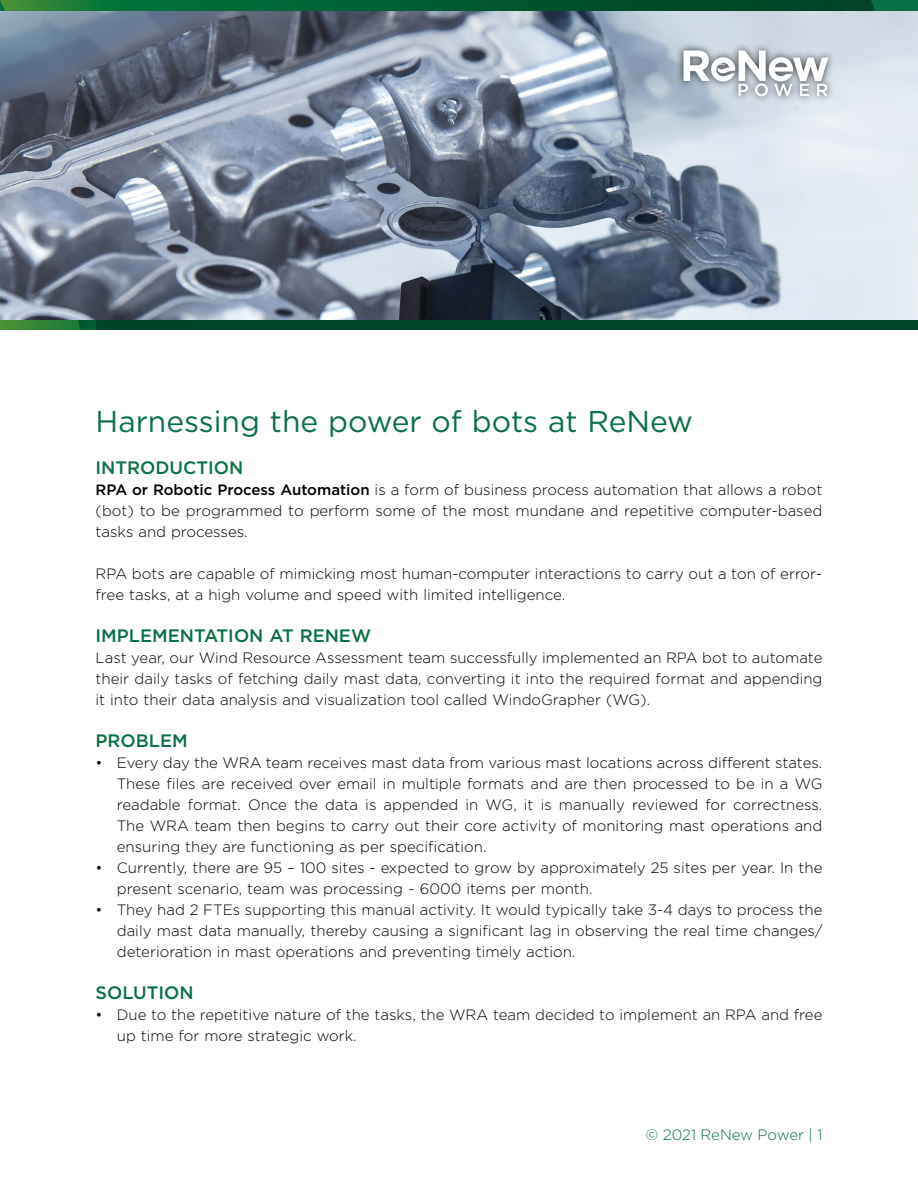
<style>
.page{position:relative;width:918px;height:1188px;background:#fff}
.page>*{position:absolute;margin:0;border:0;box-sizing:border-box;transform-origin:0 0}
.t1{font:30px "Gotham";color:#087047}
.t2{font:500 18px "Gotham";color:#087047}
.t3{font:300 15px/21px "Gotham";color:#000;text-align:justify}
.t4{font:300 15px "Gotham";letter-spacing:-.005em;color:#087047}
.s1{font-weight:500}
</style>
<div class="page">
<svg style="left:0;top:0;width:879px;height:12px;background:#10623a"></svg>
<img style="left:0;top:12px;width:918px;height:308px">
<div style="left:675px;top:43px;width:161px;height:61px;background:#000;opacity:.75"></div>
<svg style="left:684px;top:50px;width:144px;height:46px"></svg>
<h1 class="t1" style="left:96px;top:402px;width:599px">Harnessing the power of bots at ReNew</h1>
<p class="t2" style="left:96px;top:456px;width:149px">INTRODUCTION</p>
<p class="t3" style="left:96px;top:479px;width:728px"><span class="s1">RPA or Robotic Process Automation</span> is a form of business process automation that allows a robot (bot) to be programmed to perform some of the most mundane and repetitive computer-based tasks and processes.</p>
<p class="t3" style="left:96px;top:563px;width:728px">RPA bots are capable of mimicking most human-computer interactions to carry out a ton of error&shy;free tasks, at a high volume and speed with limited intelligence.</p>
<p class="t2" style="left:96px;top:624px;width:277px">IMPLEMENTATION AT RENEW</p>
<p class="t3" style="left:96px;top:647px;width:728px">Last year, our Wind Resource Assessment team successfully implemented an RPA bot to automate their daily tasks of fetching daily mast data, converting it into the required format and appending it into their data analysis and visualization tool called WindoGrapher (WG).</p>
<p class="t2" style="left:96px;top:729px;width:94px">PROBLEM</p>
<p class="t3" style="left:117px;top:752px;width:707px;text-indent:-21px">• Every day the WRA team receives mast data from various mast locations across different states.<br>These files are received over email in multiple formats and are then processed to be in a WG readable format. Once the data is appended in WG, it is manually reviewed for correctness.<br>The WRA team then begins to carry out their core activity of monitoring mast operations and ensuring they are functioning as per specification.</p>
<p class="t3" style="left:117px;top:857px;width:707px;text-indent:-21px">• Currently, there are 95 – 100 sites - expected to grow by approximately 25 sites per year. In the present scenario, team was processing ~ 6000 items per month.</p>
<p class="t3" style="left:117px;top:899px;width:707px;text-indent:-21px">• They had 2 FTEs supporting this manual activity. It would typically take 3-4 days to process the daily mast data manually, thereby causing a significant lag in observing the real time changes/ deterioration in mast operations and preventing timely action.</p>
<p class="t2" style="left:96px;top:981px;width:100px">SOLUTION</p>
<p class="t3" style="left:117px;top:1004px;width:707px;text-indent:-21px">• Due to the repetitive nature of the tasks, the WRA team decided to implement an RPA and free up time for more strategic work.</p>
<p class="t4" style="left:646px;top:1125px;width:178px">© 2021 ReNew Power | 1</p>
</div>
